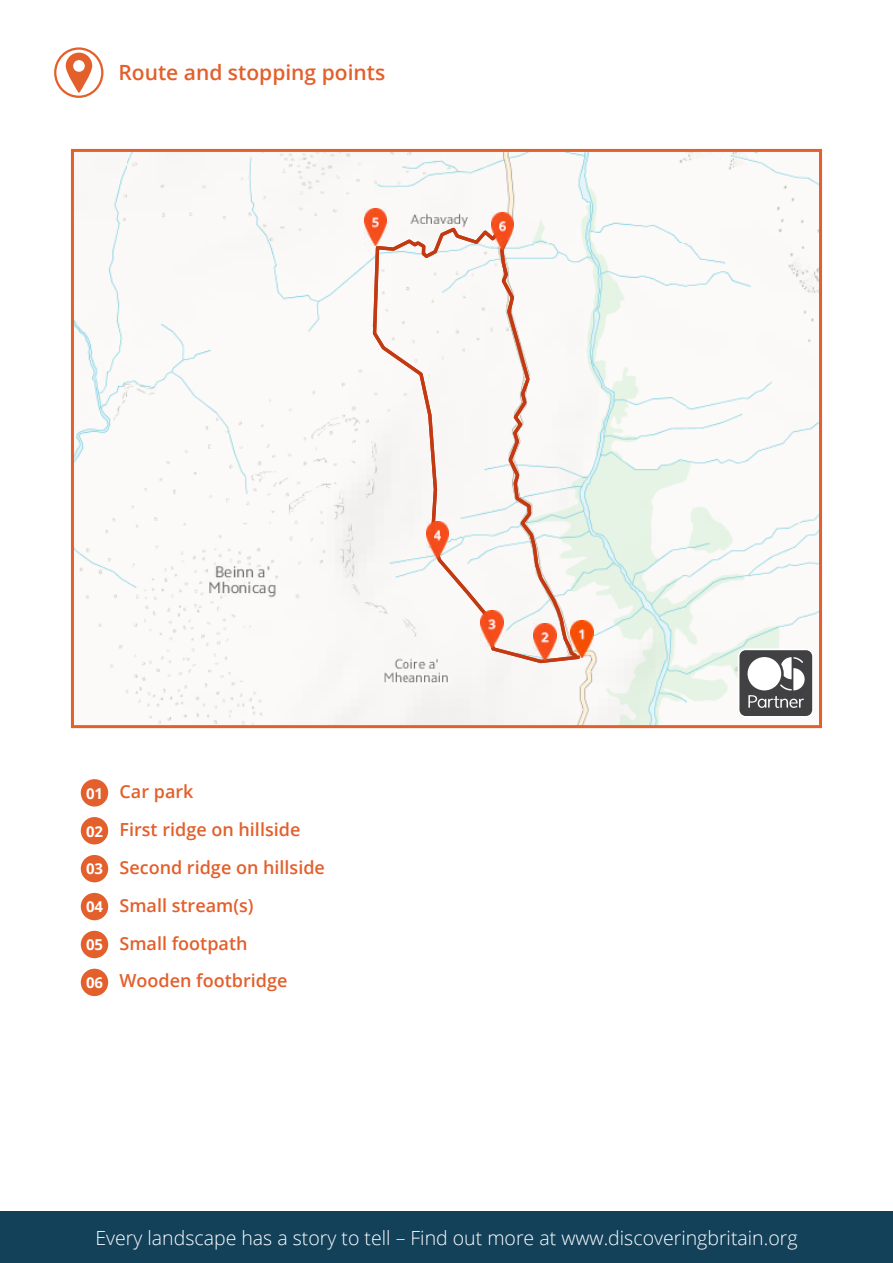
<style>
.page{position:relative;width:893px;height:1263px;background:#fff}
.page>*{position:absolute;margin:0;border:0;box-sizing:border-box;transform-origin:0 0}
.t1{font:600 21px "Open Sans";color:#e35f2b}
.t2{font:300 19.5px "Open Sans";color:#fff}
.t3{font:600 18px/37.8px "Open Sans";color:#e35f2b}
.t4{font:700 15px "Open Sans";color:#fff}
.s1{font-weight:700;font-size:15px;color:#fff}
</style>
<div class="page">
<div style="left:81px;top:779px;width:27px;height:27px;background:#e35f2b;border-radius:50%"></div>
<div style="left:81px;top:817px;width:27px;height:27px;background:#e35f2b;border-radius:50%"></div>
<div style="left:81px;top:855px;width:27px;height:27px;background:#e35f2b;border-radius:50%"></div>
<div style="left:81px;top:893px;width:27px;height:27px;background:#e35f2b;border-radius:50%"></div>
<div style="left:81px;top:931px;width:27px;height:27px;background:#e35f2b;border-radius:50%"></div>
<svg style="left:66px;top:53px;width:26px;height:40px"></svg>
<div style="left:54px;top:47px;width:49px;height:51px;border:2px solid #e35f2b;border-radius:50%"></div>
<div style="left:0;top:1212px;width:893px;height:51px;background:#14415a"></div>
<div style="left:81px;top:969px;width:27px;height:27px;background:#e35f2b;border-radius:50%"></div>
<img style="left:75px;top:153px;width:743px;height:571px">
<svg style="left:371px;top:223px;width:211px;height:442px"></svg>
<img style="left:571px;top:620px;width:22px;height:37px">
<img style="left:534px;top:624px;width:22px;height:37px">
<img style="left:481px;top:610px;width:22px;height:37px">
<img style="left:426px;top:522px;width:22px;height:37px">
<img style="left:364px;top:209px;width:23px;height:37px">
<img style="left:491px;top:212px;width:22px;height:37px">
<div style="left:71px;top:149px;width:751px;height:579px;border:3px solid #e35f2b"></div>
<svg style="left:738px;top:648px;width:76px;height:70px"></svg>
<div style="left:747px;top:657px;width:34px;height:33px;background:#fff;border-radius:50%"></div>
<p class="t1" style="left:118px;top:57px;width:268px">Route and stopping points</p>
<p class="t3" style="left:86px;top:772px;width:240px"><span class="s1">01</span> Car park<br><span class="s1">02</span> First ridge on hillside<br><span class="s1">03</span> Second ridge on hillside<br><span class="s1">04</span> Small stream(s)</p>
<p class="t4" style="left:86px;top:934px;width:18px">05</p>
<p class="t3" style="left:119px;top:924px;width:169px">Small footpath<br>Wooden footbridge</p>
<p class="t4" style="left:86px;top:972px;width:18px">06</p>
<p class="t2" style="left:96px;top:1224px;width:704px">Every landscape has a story to tell – Find out more at www.discoveringbritain.org</p>
</div>
